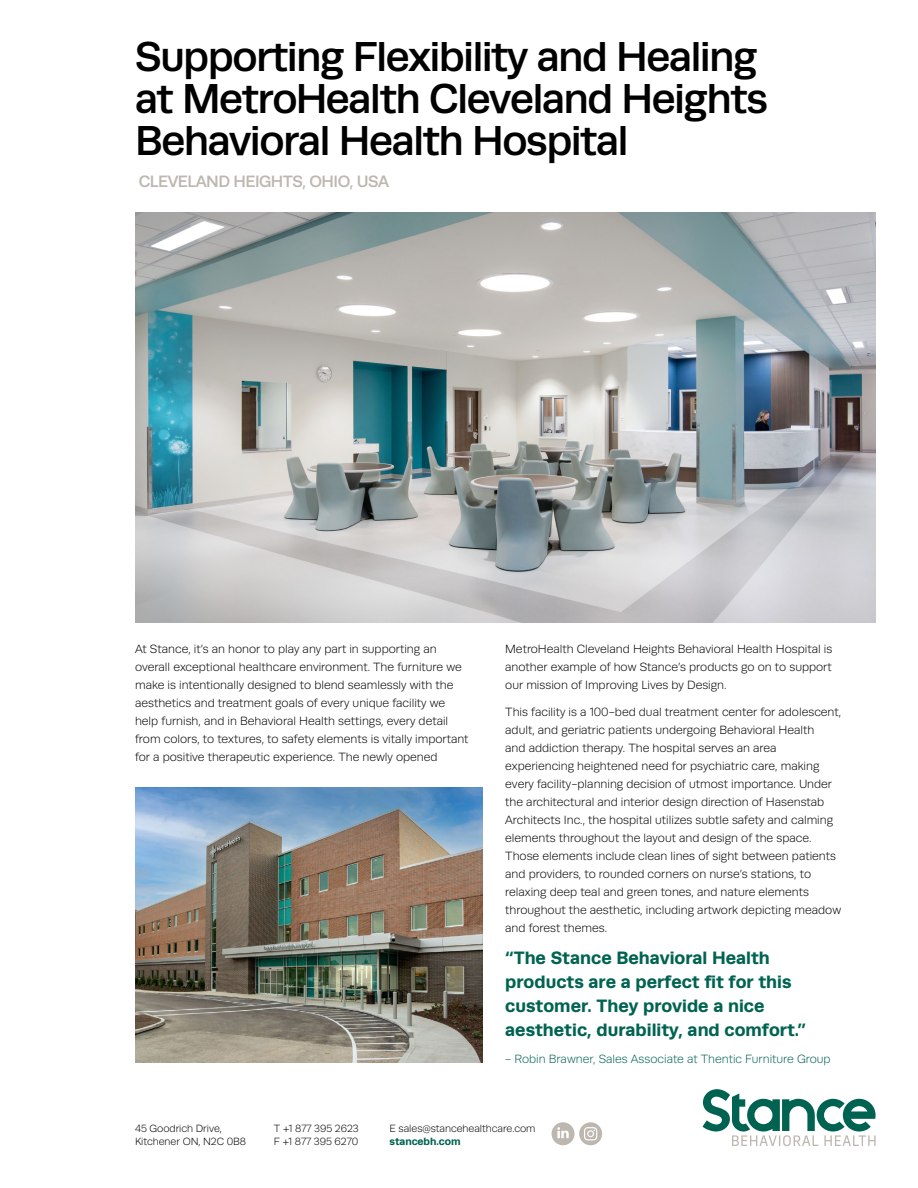
<style>
.page{position:relative;width:918px;height:1188px;background:#fff}
.page>*{position:absolute;margin:0;border:0;box-sizing:border-box;transform-origin:0 0}
.t1{font:500 42px/42px "Runda";letter-spacing:-.03em;color:#000}
.t2{font:700 18px/24px "Runda";color:#006351}
.t3{font:500 16.5px "Runda";letter-spacing:-.03em;color:#bdb7b0}
.t4{font:300 12px/18px "Runda";color:#000}
.t5{font:300 12px "Runda";color:#006351}
.t6{font:300 10.5px/13.5px "Runda";letter-spacing:-.005em;color:#000}
.t7{font:700 10.5px "Runda";letter-spacing:-.005em;color:#006351}
</style>
<div class="page">
<svg style="left:552px;top:1122px;width:50px;height:23px"></svg>
<svg style="left:703px;top:1089px;width:173px;height:57px"></svg>
<img style="left:135px;top:788px;width:347px;height:275px">
<img style="left:135px;top:213px;width:740px;height:410px">
<h1 class="t1" style="left:135px;top:36px;width:635px">Supporting Flexibility and Healing at MetroHealth Cleveland Heights<br>Behavioral Health Hospital</h1>
<h3 class="t3" style="left:139px;top:172px;width:252px">CLEVELAND HEIGHTS, OHIO, USA</h3>
<p class="t4" style="left:135px;top:640px;width:335px">At Stance, it’s an honor to play any part in supporting an overall exceptional healthcare environment. The furniture we make is intentionally designed to blend seamlessly with the aesthetics and treatment goals of every unique facility we help furnish, and in Behavioral Health settings, every detail from colors, to textures, to safety elements is vitally important for a positive therapeutic experience. The newly opened</p>
<p class="t4" style="left:505px;top:640px;width:329px;text-align:justify">MetroHealth Cleveland Heights Behavioral Health Hospital is another example of how Stance’s products go on to support our mission of Improving Lives by Design.</p>
<p class="t4" style="left:505px;top:703px;width:337px">This facility is a 100-bed dual treatment center for adolescent, adult, and geriatric patients undergoing Behavioral Health<br>and addiction therapy. The hospital serves an area experiencing heightened need for psychiatric care, making every facility-planning decision of utmost importance. Under the architectural and interior design direction of Hasenstab Architects Inc., the hospital utilizes subtle safety and calming elements throughout the layout and design of the space.<br>Those elements include clean lines of sight between patients and providers, to rounded corners on nurse’s stations, to relaxing deep teal and green tones, and nature elements throughout the aesthetic, including artwork depicting meadow and forest themes.</p>
<h2 class="t2" style="left:505px;top:946px;width:302px">“The Stance Behavioral Health products are a perfect fit for this customer. They provide a nice aesthetic, durability, and comfort.”</h2>
<p class="t5" style="left:505px;top:1052px;width:327px">- Robin Brawner, Sales Associate at Thentic Furniture Group</p>
<p class="t6" style="left:135px;top:1122px;width:113px">45 Goodrich Drive,<br>Kitchener ON, N2C 0B8</p>
<p class="t6" style="left:274px;top:1122px;width:86px">T +1 877 395 2623<br>F +1 877 395 6270</p>
<p class="t6" style="left:390px;top:1122px;width:147px">E sales@stancehealthcare.com</p>
<p class="t7" style="left:390px;top:1136px;width:73px">stancebh.com</p>
</div>
